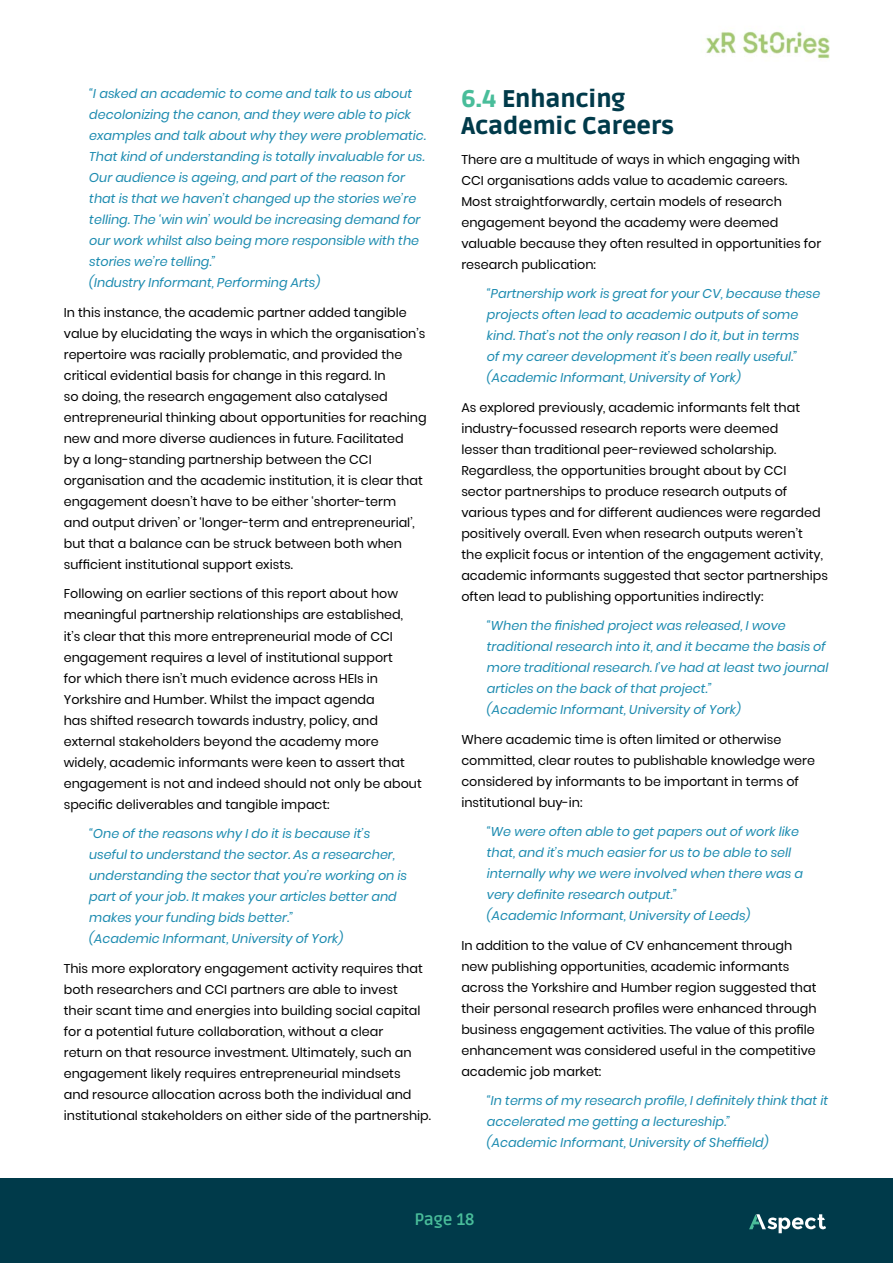
<style>
.page{position:relative;width:893px;height:1263px;background:#fff}
.page>*{position:absolute;margin:0;border:0;box-sizing:border-box;transform-origin:0 0}
.t1{font:900 24px/27px "Ruda";color:#003a4a}
.t2{font:700 16.5px "Ruda";color:#49bd9a}
.t3{font:12.75px/21px "Poppins";color:#000}
.t4{font:italic 12.75px/21px "Poppins";color:#1c8bb0}
.s1{color:#49bd9a}
</style>
<div class="page">
<div style="left:0;top:1178px;width:893px;height:85px;background:#003a4a"></div>
<svg style="left:749px;top:1214px;width:77px;height:19px"></svg>
<img style="left:706px;top:31px;width:123px;height:28px">
<p class="t4" style="left:89px;top:84px;width:338px">“I asked an academic to come and talk to us about decolonizing the canon, and they were able to pick examples and talk about why they were problematic.<br>That kind of understanding is totally invaluable for us.<br>Our audience is ageing, and part of the reason for that is that we haven’t changed up the stories we’re telling. The ‘win win’ would be increasing demand for our work whilst also being more responsible with the stories we’re telling.”<br>(Industry Informant, Performing Arts)</p>
<p class="t3" style="left:64px;top:302px;width:364px">In this instance, the academic partner added tangible value by elucidating the ways in which the organisation’s repertoire was racially problematic, and provided the critical evidential basis for change in this regard. In<br>so doing, the research engagement also catalysed entrepreneurial thinking about opportunities for reaching new and more diverse audiences in future. Facilitated<br>by a long-standing partnership between the CCI organisation and the academic institution, it is clear that engagement doesn’t have to be either ‘shorter-term<br>and output driven’ or ‘longer-term and entrepreneurial’, but that a balance can be struck between both when sufficient institutional support exists.</p>
<p class="t3" style="left:64px;top:584px;width:359px">Following on earlier sections of this report about how meaningful partnership relationships are established, it’s clear that this more entrepreneurial mode of CCI engagement requires a level of institutional support<br>for which there isn’t much evidence across HEIs in Yorkshire and Humber. Whilst the impact agenda<br>has shifted research towards industry, policy, and external stakeholders beyond the academy more widely, academic informants were keen to assert that engagement is not and indeed should not only be about specific deliverables and tangible impact:</p>
<p class="t4" style="left:89px;top:823px;width:319px">“One of the reasons why I do it is because it’s useful to understand the sector. As a researcher, understanding the sector that you’re working on is part of your job. It makes your articles better and makes your funding bids better.”<br>(Academic Informant, University of York)</p>
<p class="t3" style="left:64px;top:958px;width:369px">This more exploratory engagement activity requires that both researchers and CCI partners are able to invest<br>their scant time and energies into building social capital for a potential future collaboration, without a clear<br>return on that resource investment. Ultimately, such an engagement likely requires entrepreneurial mindsets<br>and resource allocation across both the individual and institutional stakeholders on either side of the partnership.</p>
<h1 class="t1" style="left:461px;top:86px;width:214px"><span class="s1">6.4</span> Enhancing<br>Academic Careers</h1>
<p class="t3" style="left:461px;top:149px;width:361px">There are a multitude of ways in which engaging with CCI organisations adds value to academic careers.<br>Most straightforwardly, certain models of research engagement beyond the academy were deemed valuable because they often resulted in opportunities for research publication:</p>
<p class="t4" style="left:487px;top:283px;width:335px">“Partnership work is great for your CV, because these projects often lead to academic outputs of some kind. That’s not the only reason I do it, but in terms<br>of my career development it’s been really useful.” (Academic Informant, University of York)</p>
<p class="t3" style="left:461px;top:397px;width:368px">As explored previously, academic informants felt that industry-focussed research reports were deemed<br>lesser than traditional peer-reviewed scholarship.<br>Regardless, the opportunities brought about by CCI sector partnerships to produce research outputs of various types and for different audiences were regarded positively overall. Even when research outputs weren’t<br>the explicit focus or intention of the engagement activity, academic informants suggested that sector partnerships often lead to publishing opportunities indirectly:</p>
<p class="t4" style="left:487px;top:615px;width:343px">“When the finished project was released, I wove traditional research into it, and it became the basis of more traditional research. I’ve had at least two journal articles on the back of that project.”<br>(Academic Informant, University of York)</p>
<p class="t3" style="left:461px;top:729px;width:355px">Where academic time is often limited or otherwise committed, clear routes to publishable knowledge were considered by informants to be important in terms of institutional buy-in:</p>
<p class="t4" style="left:487px;top:821px;width:318px">“We were often able to get papers out of work like that, and it’s much easier for us to be able to sell internally why we were involved when there was a very definite research output.”<br>(Academic Informant, University of Leeds)</p>
<p class="t3" style="left:461px;top:935px;width:357px">In addition to the value of CV enhancement through new publishing opportunities, academic informants across the Yorkshire and Humber region suggested that their personal research profiles were enhanced through business engagement activities. The value of this profile enhancement was considered useful in the competitive academic job market:</p>
<p class="t4" style="left:487px;top:1090px;width:343px">“In terms of my research profile, I definitely think that it accelerated me getting a lectureship.”<br>(Academic Informant, University of Sheffield)</p>
<p class="t2" style="left:415px;top:1210px;width:62px">Page 18</p>
</div>
